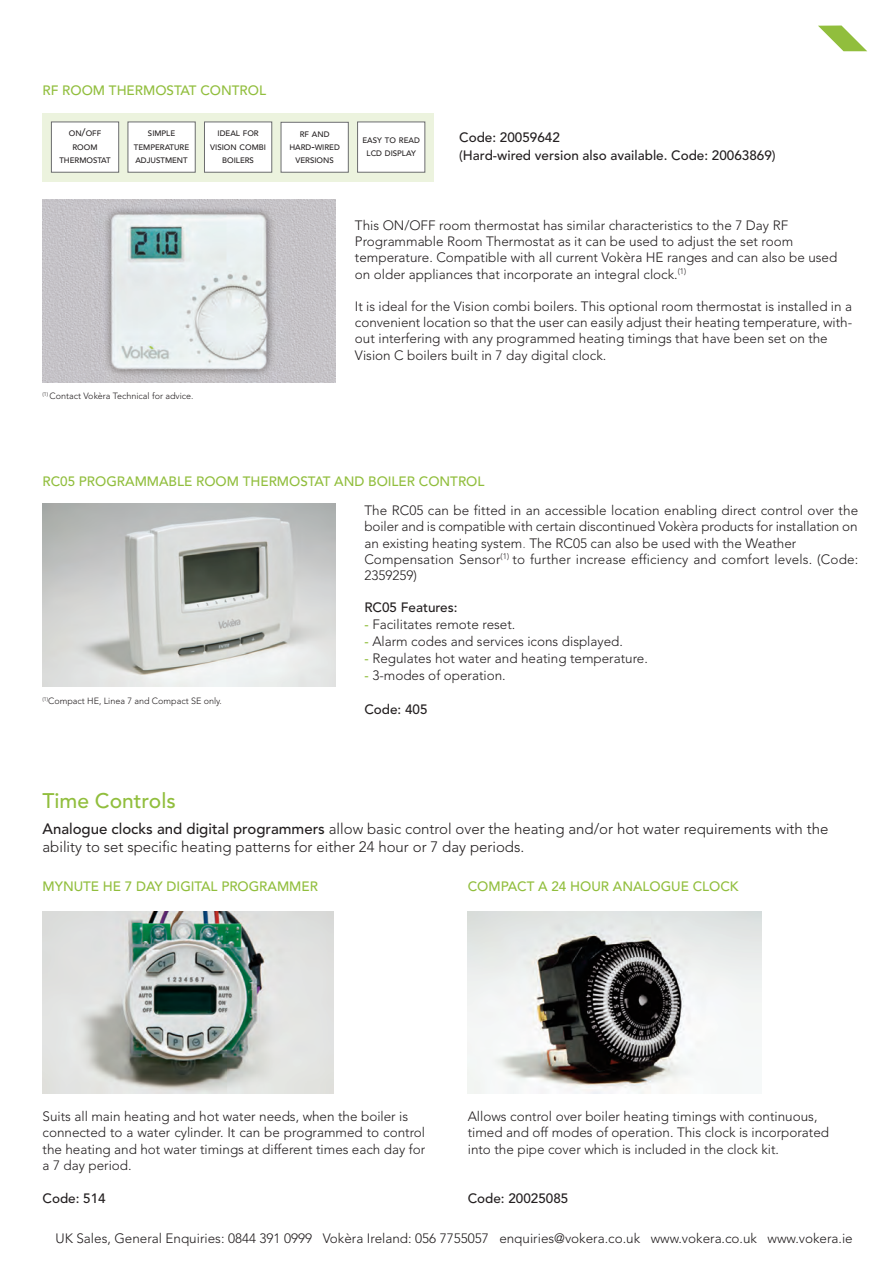
<style>
.page{position:relative;width:893px;height:1263px;background:#fff}
.page>*{position:absolute;margin:0;border:0;box-sizing:border-box;transform-origin:0 0}
.t1{font:500 21px "Avenir";color:#91be3d}
.t2{font:300 15px/18.8px "Avenir";color:#231f20}
.t3{font:300 13.5px/16.2px "Avenir";color:#231f20}
.t4{font:500 13.5px "Avenir";color:#91be3d}
.t5{font:500 13.5px/18px "Avenir";color:#231f20}
.t6{font:300 9px "Avenir";color:#231f20}
.t7{font:500 7.8px/13px "Avenir";color:#231f20;text-align:center}
.s1{font-size:10.5px}
.s2{color:#6c6d70}
.s3{font-weight:500;color:#91be3d}
.s4{font-weight:500}
</style>
<div class="page">
<img style="left:43px;top:911px;width:291px;height:183px">
<img style="left:468px;top:911px;width:293px;height:183px">
<img style="left:43px;top:504px;width:293px;height:183px">
<svg style="left:818px;top:26px;width:49px;height:25px"></svg>
<div style="left:43px;top:113px;width:391px;height:68px;background:#ecf3de"></div>
<div style="left:52px;top:122px;width:66px;height:50px;background:#fff"></div>
<div style="left:51px;top:122px;width:68px;height:51px;border:1px solid #6c6d70"></div>
<div style="left:128px;top:122px;width:67px;height:50px;background:#fff"></div>
<div style="left:128px;top:122px;width:68px;height:51px;border:1px solid #6c6d70"></div>
<div style="left:205px;top:122px;width:66px;height:50px;background:#fff"></div>
<div style="left:204px;top:122px;width:68px;height:51px;border:1px solid #6c6d70"></div>
<div style="left:281px;top:123px;width:67px;height:49px;background:#fff"></div>
<div style="left:281px;top:122px;width:68px;height:51px;border:1px solid #6c6d70"></div>
<div style="left:358px;top:122px;width:66px;height:50px;background:#fff"></div>
<div style="left:357px;top:122px;width:68px;height:51px;border:1px solid #6c6d70"></div>
<img style="left:43px;top:200px;width:293px;height:183px">
<p class="t4" style="left:43px;top:85px;width:225px">RF ROOM THERMOSTAT CONTROL</p>
<p class="t7" style="left:59px;top:128px;width:53px">ON<span class="s1">/</span>OFF<br>ROOM<br>THERMOSTAT</p>
<p class="t7" style="left:134px;top:128px;width:57px">SIMPLE<br>TEMPERATURE<br>ADJUSTMENT</p>
<p class="t7" style="left:210px;top:128px;width:57px">IDEAL FOR<br>VISION COMBI<br>BOILERS</p>
<p class="t7" style="left:289px;top:128px;width:52px">RF AND<br>HARD<span class="s1">-</span>WIRED<br>VERSIONS</p>
<p class="t7" style="left:362px;top:134px;width:59px">EASY TO READ<br>LCD DISPLAY</p>
<p class="t5" style="left:459px;top:130px;width:318px">Code: 20059642<br>(Hard-wired version also available. Code: 20063869)</p>
<p class="t6" style="left:43px;top:392px;width:153px"><sup>(1)</sup> Contact Vokèra Technical for advice.</p>
<p class="t3" style="left:355px;top:218px;width:484px">This ON/OFF room thermostat has similar characteristics to the 7 Day RF Programmable Room Thermostat as it can be used to adjust the set room temperature. Compatible with all current Vokèra HE ranges and can also be used on older appliances that incorporate an integral clock.<sup>(1)</sup></p>
<p class="t3" style="left:355px;top:299px;width:499px">It is ideal for the Vision combi boilers. This optional room thermostat is installed in a convenient location so that the user can easily adjust their heating temperature, with&shy;out interfering with any programmed heating timings that have been set on the Vision C boilers built in 7 day digital clock.</p>
<p class="t4" style="left:43px;top:476px;width:443px">RC05 PROGRAMMABLE ROOM THERMOSTAT AND BOILER CONTROL</p>
<p class="t3" style="left:364px;top:503px;width:495px">The RC05 can be fitted in an accessible location enabling direct control over the boiler and is compatible with certain discontinued Vokèra products for installation on an existing heating system<span class="s2">.</span> The RC05 can also be used with the Weather Compensation Sensor<sup>(1)</sup> to further increase efficiency and comfort levels. (Code:<br>2359259)</p>
<p class="t5" style="left:364px;top:600px;width:95px">RC05 Features:</p>
<p class="t3" style="left:364px;top:617px;width:153px"><span class="s3">-</span> Facilitates remote reset.</p>
<p class="t3" style="left:364px;top:634px;width:260px"><span class="s3">-</span> Alarm codes and services icons displayed.</p>
<p class="t3" style="left:364px;top:651px;width:285px"><span class="s3">-</span> Regulates hot water and heating temperature.</p>
<p class="t3" style="left:364px;top:668px;width:143px"><span class="s3">-</span> 3-modes of operation.</p>
<p class="t5" style="left:364px;top:702px;width:65px">Code: 405</p>
<p class="t6" style="left:43px;top:697px;width:181px"><sup>(1)</sup>Compact HE, Linea 7 and Compact SE only.</p>
<h1 class="t1" style="left:43px;top:792px;width:135px">Time Controls</h1>
<p class="t2" style="left:43px;top:820px;width:787px"><span class="s4">Analogue clocks and digital programmers</span> allow basic control over the heating and/or hot water requirements with the ability to set specific heating patterns for either 24 hour or 7 day periods.</p>
<p class="t4" style="left:43px;top:881px;width:277px">MYNUTE HE 7 DAY DIGITAL PROGRAMMER</p>
<p class="t4" style="left:468px;top:881px;width:272px">COMPACT A 24 HOUR ANALOGUE CLOCK</p>
<p class="t3" style="left:43px;top:1109px;width:384px">Suits all main heating and hot water needs, when the boiler is connected to a water cylinder. It can be programmed to control the heating and hot water timings at different times each day for a 7 day period.</p>
<p class="t5" style="left:43px;top:1190px;width:65px">Code: 514</p>
<p class="t3" style="left:468px;top:1109px;width:363px">Allows control over boiler heating timings with continuous, timed and off modes of operation. This clock is incorporated into the pipe cover which is included in the clock kit.</p>
<p class="t5" style="left:468px;top:1191px;width:102px">Code: 20025085</p>
<p class="t3" style="left:55px;top:1231px;width:799px">UK Sales, General Enquiries: 0844 391 0999 Vokèra Ireland: 056 7755057 enquiries@vokera.co.uk www.vokera.co.uk www.vokera.ie</p>
</div>
